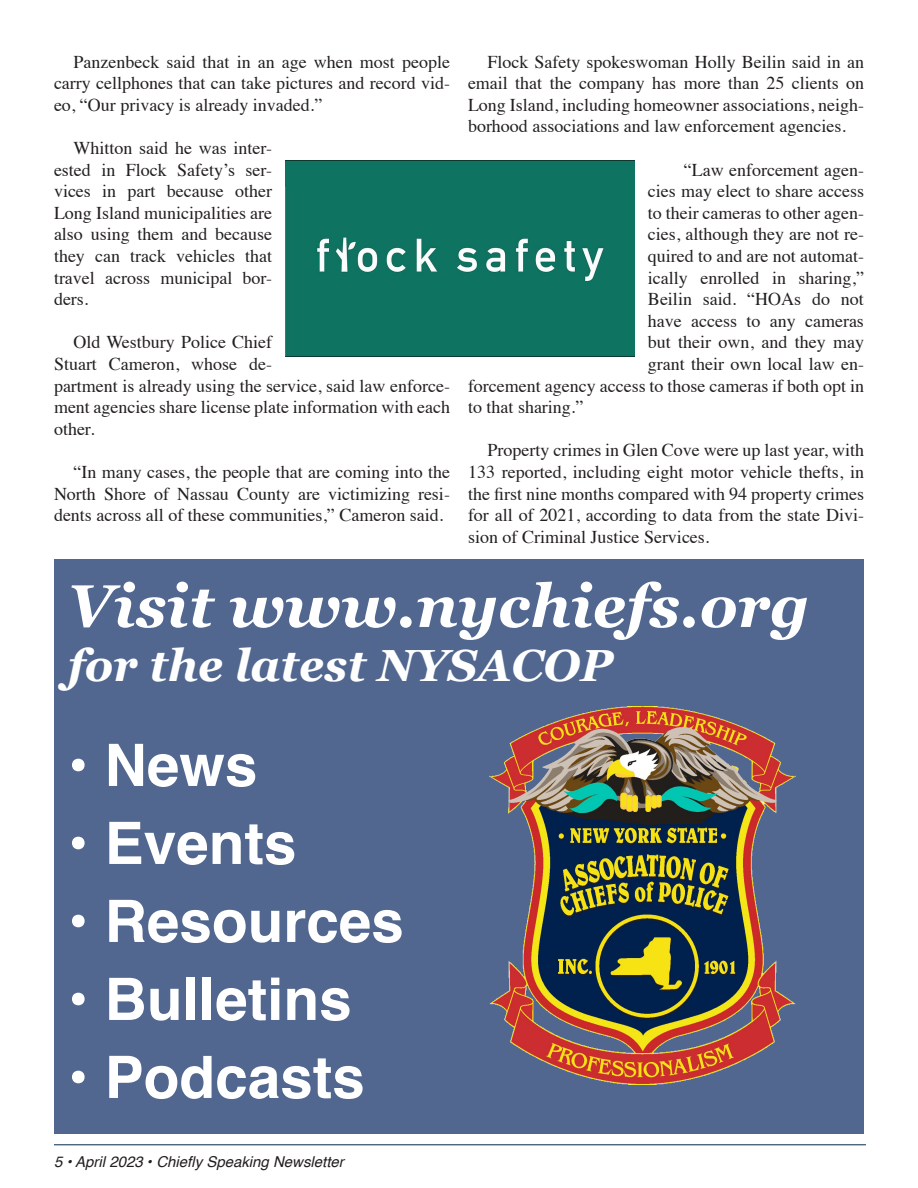
<style>
.page{position:relative;width:918px;height:1188px;background:#fff}
.page>*{position:absolute;margin:0;border:0;box-sizing:border-box;transform-origin:0 0}
.t1{font:italic 700 60px "Georgia";color:#fff}
.t2{font:700 58.5px "Helvetica";color:#fff}
.t3{font:italic 700 45px "Georgia";color:#fff}
.t4{font:18px/21.6px "Times";color:#231f20;text-align:justify}
.t5{font:italic 15px "Helvetica";color:#231f20}
</style>
<div class="page">
<hr style="left:54px;top:1144px;width:812px;height:1px;background:#04294b">
<div style="left:54px;top:559px;width:810px;height:575px;background:#51678f"></div>
<img style="left:490px;top:707px;width:305px;height:377px">
<div style="left:286px;top:160px;width:348px;height:197px;background:#0e7361"></div>
<p class="t4" style="left:54px;top:49px;width:398px;text-indent:19px">Panzenbeck said that in an age when most people carry cellphones that can take pictures and record vid&shy;eo, “Our privacy is already invaded.”</p>
<p class="t4" style="left:54px;top:136px;width:220px;text-indent:19px">Whitton said he was inter&shy;ested in Flock Safety’s ser&shy;vices in part because other Long Island municipalities are also using them and because they can track vehicles that travel across municipal bor&shy;ders.</p>
<p class="t4" style="left:54px;top:330px;width:398px;text-align:left;text-indent:19px">Old Westbury Police Chief<br>Stuart Cameron, whose de-<br>partment is already using the service, said law enforce&shy;ment agencies share license plate information with each other.</p>
<p class="t4" style="left:54px;top:460px;width:398px;text-indent:19px">“In many cases, the people that are coming into the North Shore of Nassau County are victimizing resi&shy;dents across all of these communities,” Cameron said.</p>
<p class="t4" style="left:468px;top:49px;width:398px;text-indent:19px">Flock Safety spokeswoman Holly Beilin said in an email that the company has more than 25 clients on Long Island, including homeowner associations, neigh&shy;borhood associations and law enforcement agencies.</p>
<p class="t4" style="left:684px;top:157px;width:182px">“Law enforcement agen-</p>
<p class="t4" style="left:648px;top:179px;width:218px">cies may elect to share access</p>
<p class="t4" style="left:648px;top:200px;width:218px">to their cameras to other agen-</p>
<p class="t4" style="left:648px;top:222px;width:218px">cies, although they are not re-</p>
<p class="t4" style="left:648px;top:244px;width:218px">quired to and are not automat-</p>
<p class="t4" style="left:648px;top:265px;width:218px">ically enrolled in sharing,”</p>
<p class="t4" style="left:648px;top:287px;width:218px">Beilin said. “HOAs do not</p>
<p class="t4" style="left:648px;top:308px;width:218px">have access to any cameras</p>
<p class="t4" style="left:648px;top:330px;width:218px">but their own, and they may</p>
<p class="t4" style="left:648px;top:352px;width:218px">grant their own local law en-</p>
<p class="t4" style="left:468px;top:373px;width:398px">forcement agency access to those cameras if both opt in</p>
<p class="t4" style="left:468px;top:395px;width:117px">to that sharing.”</p>
<p class="t4" style="left:468px;top:438px;width:398px;text-indent:19px">Property crimes in Glen Cove were up last year, with 133 reported, including eight motor vehicle thefts, in the first nine months compared with 94 property crimes for all of 2021, according to data from the state Divi&shy;sion of Criminal Justice Services.</p>
<p class="t1" style="left:68px;top:562px;width:743px">Visit www.nychiefs.org</p>
<p class="t3" style="left:68px;top:632px;width:546px">for the latest NYSACOP</p>
<p class="t2" style="left:68px;top:730px;width:191px">• News</p>
<p class="t2" style="left:68px;top:808px;width:230px">• Events</p>
<p class="t2" style="left:68px;top:886px;width:338px">• Resources</p>
<p class="t2" style="left:68px;top:964px;width:285px">• Bulletins</p>
<p class="t2" style="left:68px;top:1042px;width:298px">• Podcasts</p>
<p class="t5" style="left:54px;top:1150px;width:291px">5 • April 2023 • Chiefly Speaking Newsletter</p>
</div>
